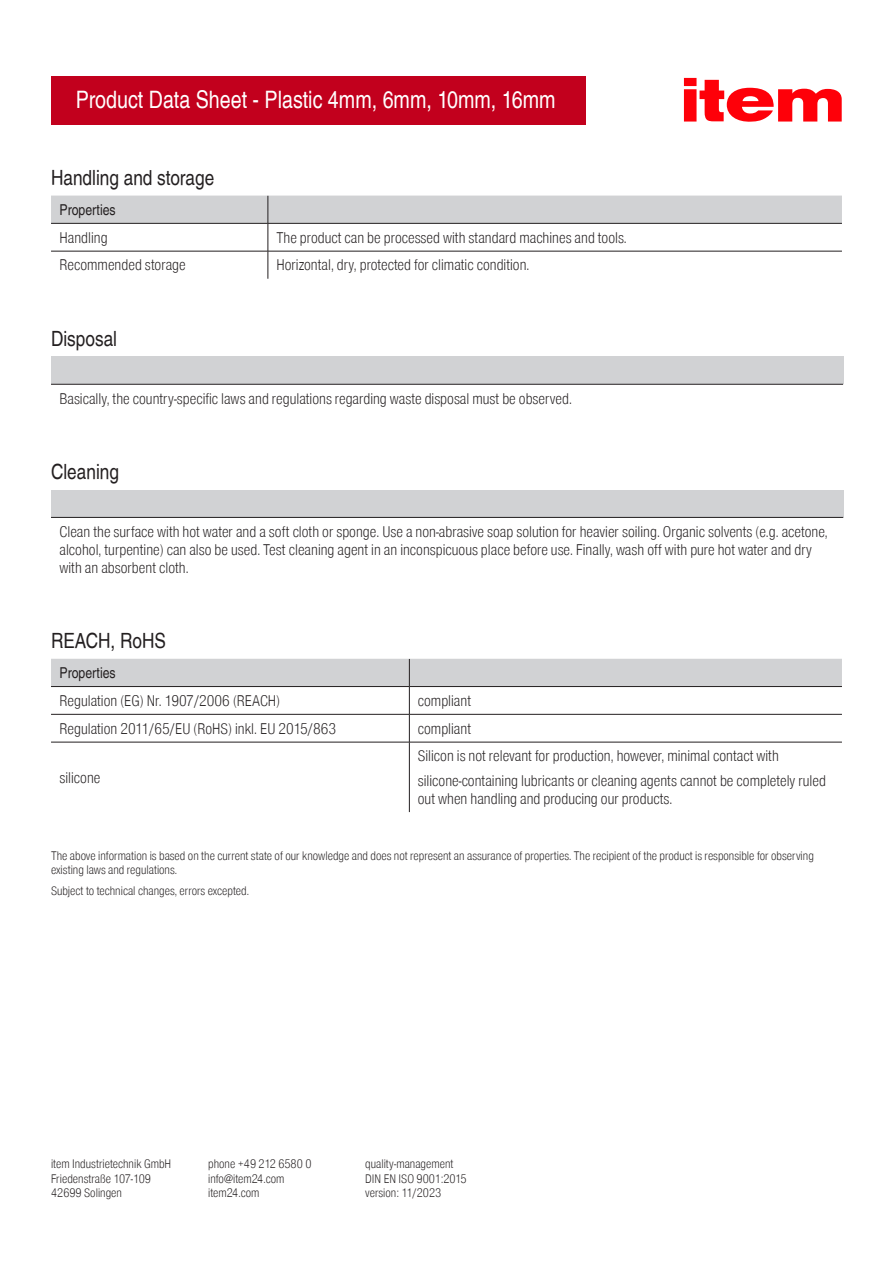
<style>
.page{position:relative;width:893px;height:1263px;background:#fff}
.page>*{position:absolute;margin:0;border:0;box-sizing:border-box;transform-origin:0 0}
.Headline_auf_rotem_Balken_16pt{font:24px "Item Global Reg Con";color:#fff}
.Copytext_Reg{font:21px "Nimbus Item Reg Con";color:#231f20}
.Copytext{font:15px/18px "Item Global Lig Con";color:#231f20}
.Copytext_Reg-2{font:15px "Nimbus Item Reg Con";color:#231f20}
.Copytext-2{font:12px/14.4px "Item Global Lig Con";color:#231f20}
</style>
<div class="page">
<div style="left:51px;top:77px;width:535px;height:48px;background:#c2001d"></div>
<svg style="left:684px;top:78px;width:158px;height:44px"></svg>
<svg style="left:51px;top:196px;width:791px;height:83px"></svg>
<hr style="left:268px;top:223px;width:574px;height:1px;background:#231f20">
<hr style="left:51px;top:223px;width:217px;height:1px;background:#231f20">
<div style="left:51px;top:356px;width:792px;height:28px;background:#d1d2d4"></div>
<hr style="left:51px;top:384px;width:792px;height:1px;background:#231f20">
<div style="left:51px;top:490px;width:792px;height:27px;background:#d1d2d4"></div>
<hr style="left:51px;top:517px;width:792px;height:1px;background:#231f20">
<hr style="left:51px;top:742px;width:358px;height:1px;background:#231f20">
<hr style="left:409px;top:742px;width:1px;height:70px;background:#231f20">
<hr style="left:409px;top:742px;width:433px;height:1px;background:#231f20">
<svg style="left:51px;top:659px;width:791px;height:83px"></svg>
<hr style="left:409px;top:686px;width:433px;height:1px;background:#231f20">
<hr style="left:51px;top:686px;width:358px;height:1px;background:#231f20">
<p class="Headline_auf_rotem_Balken_16pt" style="left:76px;top:82px;width:481px">Product Data Sheet - Plastic 4mm, 6mm, 10mm, 16mm</p>
<p class="Copytext_Reg" style="left:51px;top:165px;width:165px">Handling and storage</p>
<p class="Copytext_Reg-2" style="left:60px;top:201px;width:58px">Properties</p>
<p class="Copytext" style="left:60px;top:229px;width:50px">Handling</p>
<p class="Copytext" style="left:276px;top:229px;width:352px">The product can be processed with standard machines and tools.</p>
<p class="Copytext" style="left:60px;top:257px;width:128px">Recommended storage</p>
<p class="Copytext" style="left:276px;top:257px;width:255px">Horizontal, dry, protected for climatic condition.</p>
<p class="Copytext_Reg" style="left:51px;top:326px;width:68px">Disposal</p>
<p class="Copytext" style="left:60px;top:390px;width:514px">Basically, the country-specific laws and regulations regarding waste disposal must be observed.</p>
<p class="Copytext_Reg" style="left:51px;top:459px;width:69px">Cleaning</p>
<p class="Copytext" style="left:60px;top:523px;width:770px">Clean the surface with hot water and a soft cloth or sponge. Use a non-abrasive soap solution for heavier soiling. Organic solvents (e.g. acetone, alcohol, turpentine) can also be used. Test cleaning agent in an inconspicuous place before use. Finally, wash off with pure hot water and dry with an absorbent cloth.</p>
<p class="Copytext_Reg" style="left:51px;top:628px;width:116px">REACH, RoHS</p>
<p class="Copytext_Reg-2" style="left:60px;top:664px;width:58px">Properties</p>
<p class="Copytext" style="left:60px;top:692px;width:222px">Regulation (EG) Nr. 1907/2006 (REACH)</p>
<p class="Copytext" style="left:418px;top:692px;width:55px">compliant</p>
<p class="Copytext" style="left:60px;top:720px;width:278px">Regulation 2011/65/EU (RoHS) inkl. EU 2015/863</p>
<p class="Copytext" style="left:418px;top:720px;width:55px">compliant</p>
<p class="Copytext" style="left:60px;top:769px;width:42px">silicone</p>
<p class="Copytext" style="left:418px;top:748px;width:362px">Silicon is not relevant for production, however, minimal contact with</p>
<p class="Copytext" style="left:418px;top:772px;width:410px">silicone-containing lubricants or cleaning agents cannot be completely ruled out when handling and producing our products.</p>
<p class="Copytext-2" style="left:51px;top:849px;width:764px">The above information is based on the current state of our knowledge and does not represent an assurance of properties. The recipient of the product is responsible for observing existing laws and regulations.</p>
<p class="Copytext-2" style="left:51px;top:884px;width:200px">Subject to technical changes, errors excepted.</p>
<p class="Copytext-2" style="left:51px;top:1157px;width:122px">item Industrietechnik GmbH<br>Friedenstraße 107-109<br>42699 Solingen</p>
<p class="Copytext-2" style="left:208px;top:1157px;width:105px">phone +49 212 6580 0 info@item24.com item24.com</p>
<p class="Copytext-2" style="left:365px;top:1157px;width:103px">quality-management<br>DIN EN ISO 9001:2015 version: 11/2023</p>
</div>
